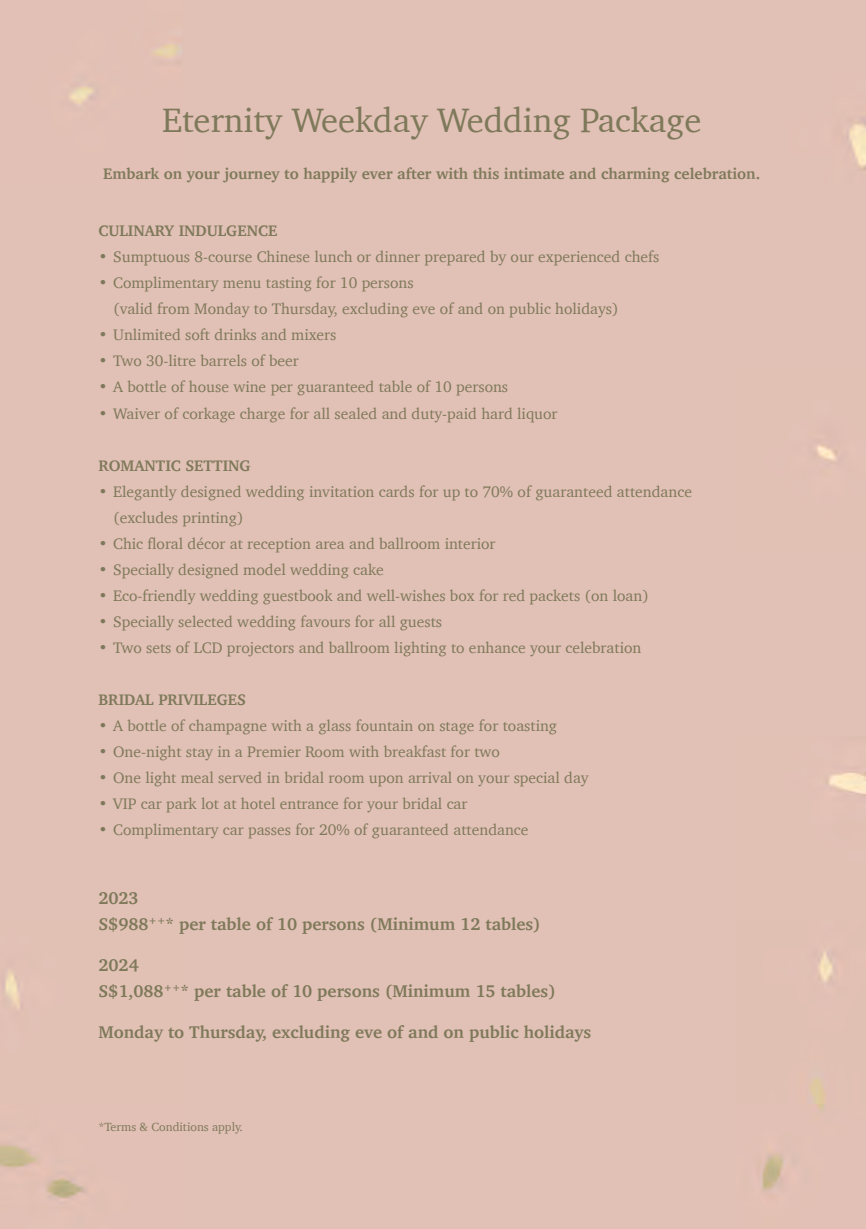
<style>
.page{position:relative;width:866px;height:1229px;background:#fff}
.page>*{position:absolute;margin:0;border:0;box-sizing:border-box;transform-origin:0 0}
.t1{font:34.65px "Charter";color:#7e795a}
.t2{font:700 17.4px/26px "Charter";color:#7e795a}
.t3{font:15.6px/26px "Charter";color:#7e795a}
.t4{font:700 15.6px "Charter";color:#7e795a}
.t5{font:12.15px "Charter";color:#7e795a}
</style>
<div class="page">
<img style="left:0;top:0;width:1px;height:1229px">
<h1 class="t1" style="left:162px;top:98px;width:540px">Eternity Weekday Wedding Package</h1>
<p class="t4" style="left:103px;top:164px;width:658px">Embark on your journey to happily ever after with this intimate and charming celebration.</p>
<p class="t4" style="left:98px;top:221px;width:180px">CULINARY INDULGENCE</p>
<p class="t3" style="left:98px;top:244px;width:562px">• Sumptuous 8-course Chinese lunch or dinner prepared by our experienced chefs</p>
<p class="t3" style="left:113px;top:270px;width:506px;text-indent:-15px">• Complimentary menu tasting for 10 persons<br>(valid from Monday to Thursday, excluding eve of and on public holidays)</p>
<p class="t3" style="left:98px;top:322px;width:239px">• Unlimited soft drinks and mixers</p>
<p class="t3" style="left:98px;top:348px;width:202px">• Two 30-litre barrels of beer</p>
<p class="t3" style="left:98px;top:374px;width:411px">• A bottle of house wine per guaranteed table of 10 persons</p>
<p class="t3" style="left:98px;top:400px;width:460px">• Waiver of corkage charge for all sealed and duty-paid hard liquor</p>
<p class="t4" style="left:98px;top:455px;width:154px">ROMANTIC SETTING</p>
<p class="t3" style="left:113px;top:478px;width:580px;text-indent:-15px">• Elegantly designed wedding invitation cards for up to 70% of guaranteed attendance (excludes printing)</p>
<p class="t3" style="left:98px;top:530px;width:398px">• Chic floral décor at reception area and ballroom interior</p>
<p class="t3" style="left:98px;top:556px;width:287px">• Specially designed model wedding cake</p>
<p class="t3" style="left:98px;top:582px;width:551px">• Eco-friendly wedding guestbook and well-wishes box for red packets (on loan)</p>
<p class="t3" style="left:98px;top:608px;width:345px">• Specially selected wedding favours for all guests</p>
<p class="t3" style="left:98px;top:634px;width:544px">• Two sets of LCD projectors and ballroom lighting to enhance your celebration</p>
<p class="t4" style="left:98px;top:689px;width:149px">BRIDAL PRIVILEGES</p>
<p class="t3" style="left:98px;top:712px;width:460px">• A bottle of champagne with a glass fountain on stage for toasting</p>
<p class="t3" style="left:98px;top:738px;width:403px">• One-night stay in a Premier Room with breakfast for two</p>
<p class="t3" style="left:98px;top:764px;width:491px">• One light meal served in bridal room upon arrival on your special day</p>
<p class="t3" style="left:98px;top:790px;width:370px">• VIP car park lot at hotel entrance for your bridal car</p>
<p class="t3" style="left:98px;top:816px;width:431px">• Complimentary car passes for 20% of guaranteed attendance</p>
<p class="t2" style="left:98px;top:885px;width:443px">2023<br>S$988<sup>++</sup>* per table of 10 persons (Minimum 12 tables)</p>
<p class="t2" style="left:98px;top:951px;width:458px">2024<br>S$1,088<sup>++</sup>* per table of 10 persons (Minimum 15 tables)</p>
<p class="t2" style="left:98px;top:1018px;width:494px">Monday to Thursday, excluding eve of and on public holidays</p>
<p class="t5" style="left:98px;top:1119px;width:146px">*Terms &amp; Conditions apply.</p>
</div>
